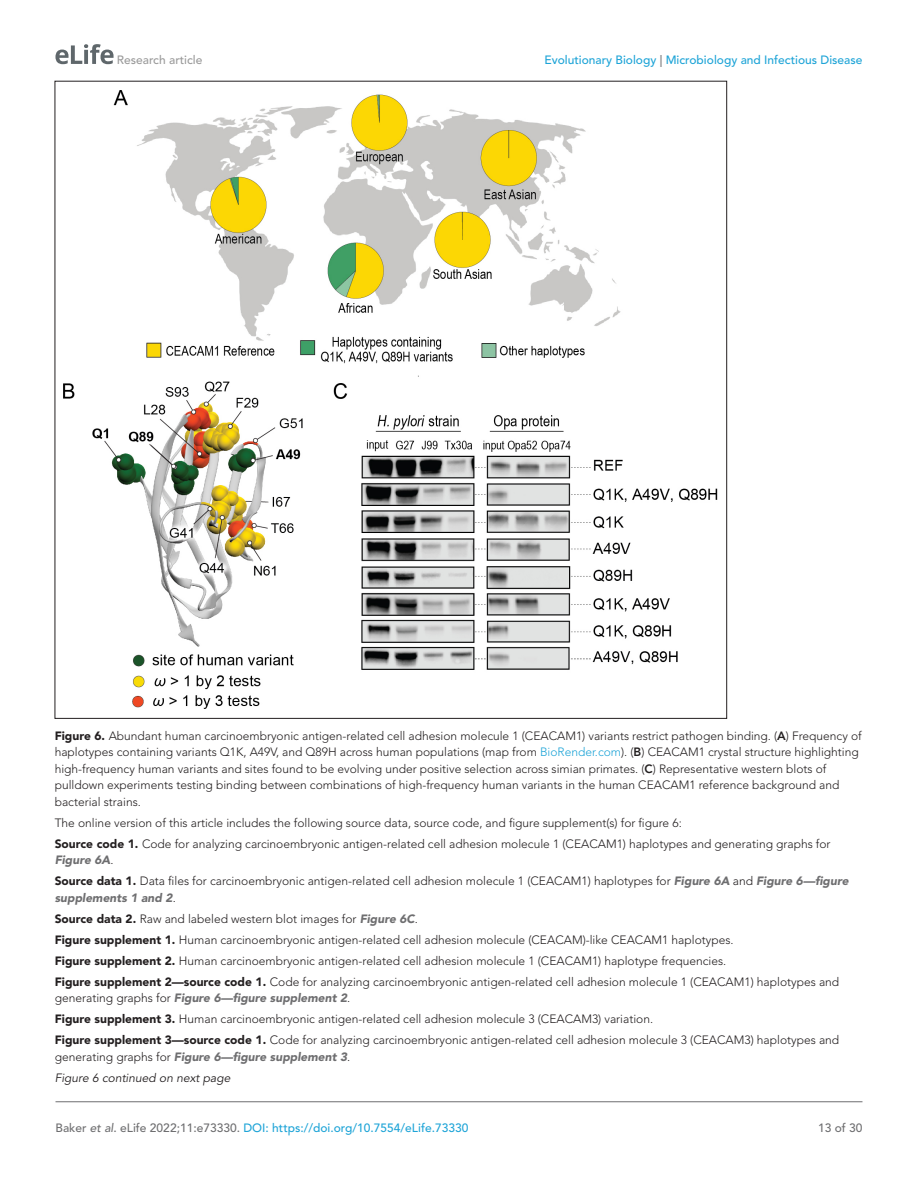
<style>
.page{position:relative;width:918px;height:1188px;background:#fff}
.page>*{position:absolute;margin:0;border:0;box-sizing:border-box;transform-origin:0 0}
.t1{font:300 12px/21px "Avenir LT Std";color:#231f20}
.t2{font:500 12px "Avenir LT Std";color:#1ea4d7}
.t3{font:italic 12px/21px "Avenir LT Std";color:#231f20}
.t4{font:500 12px "Avenir LT Std";color:#9a9a9a}
.t5{font:500 12px "Avenir LT Std";color:#6e6e70}
.s1{color:#6e6e70}
.s2{font-weight:900}
.s3{font-weight:800}
.s4{color:#1ea4d7}
.s5{font-weight:900;font-style:italic;color:#6e6e70}
.s6{font-weight:300;font-style:normal}
.s7{font-weight:900;color:#6e6e70}
.s8{font-style:italic;color:#6e6e70}
</style>
<div class="page">
<svg style="left:55px;top:44px;width:59px;height:20px"></svg>
<hr style="left:56px;top:1101px;width:806px;height:1px;background:#6e6e70">
<img style="left:64px;top:90px;width:654px;height:619px">
<p class="t4" style="left:117px;top:53px;width:87px">Research article</p>
<p class="t2" style="left:544px;top:53px;width:320px">Evolutionary Biology <span class="s1">|</span> Microbiology and Infectious Disease</p>
<p class="t1" style="left:55px;top:727px;width:809px;line-height:16.5px"><span class="s2">Figure 6.</span> Abundant human carcinoembryonic antigen-related cell adhesion molecule 1 (CEACAM1) variants restrict pathogen binding. (<span class="s3">A</span>) Frequency of haplotypes containing variants Q1K, A49V, and Q89H across human populations (map from <span class="s4">BioRender.com</span>). (<span class="s3">B</span>) CEACAM1 crystal structure highlighting high-frequency human variants and sites found to be evolving under positive selection across simian primates. (<span class="s3">C</span>) Representative western blots of pulldown experiments testing binding between combinations of high-frequency human variants in the human CEACAM1 reference background and bacterial strains.</p>
<p class="t1" style="left:55px;top:812px;width:777px">The online version of this article includes the following source data, source code, and figure supplement(s) for figure 6:<br><span class="s2">Source code 1.</span> Code for analyzing carcinoembryonic antigen-related cell adhesion molecule 1 (CEACAM1) haplotypes and generating graphs for</p>
<p class="t1" style="left:55px;top:849px;width:795px"><span class="s5">Figure 6A</span>.<br><span class="s2">Source data 1.</span> Data files for carcinoembryonic antigen-related cell adhesion molecule 1 (CEACAM1) haplotypes for <span class="s5">Figure 6A</span> and <span class="s5">Figure 6—figure</span></p>
<p class="t1" style="left:55px;top:887px;width:786px"><span class="s5">supplements 1 and 2</span>.<br><span class="s2">Source data 2.</span> Raw and labeled western blot images for <span class="s5">Figure 6C</span>.<br><span class="s2">Figure supplement 1.</span> Human carcinoembryonic antigen-related cell adhesion molecule (CEACAM)-like CEACAM1 haplotypes.<br><span class="s2">Figure supplement 2.</span> Human carcinoembryonic antigen-related cell adhesion molecule 1 (CEACAM1) haplotype frequencies.<br><span class="s2">Figure supplement 2—source code 1.</span> Code for analyzing carcinoembryonic antigen-related cell adhesion molecule 1 (CEACAM1) haplotypes and</p>
<p class="t1" style="left:55px;top:987px;width:786px">generating graphs for <span class="s5">Figure 6—figure supplement 2</span>.<br><span class="s2">Figure supplement 3.</span> Human carcinoembryonic antigen-related cell adhesion molecule 3 (CEACAM3) variation.<br><span class="s2">Figure supplement 3—source code 1.</span> Code for analyzing carcinoembryonic antigen-related cell adhesion molecule 3 (CEACAM3) haplotypes and</p>
<p class="t3" style="left:55px;top:1046px;width:297px"><span class="s6">generating graphs for</span> <span class="s7">Figure 6—figure supplement 3</span><span class="s6">.<br></span>Figure 6 continued on next page</p>
<p class="t2" style="left:56px;top:1121px;width:414px"><span class="s1">Baker</span> <span class="s8">et al</span><span class="s1">. eLife 2022;11:e73330.</span> DOI: https://doi.org/10.7554/eLife.73330</p>
<p class="t5" style="left:818px;top:1121px;width:46px">13 of 30</p>
</div>
